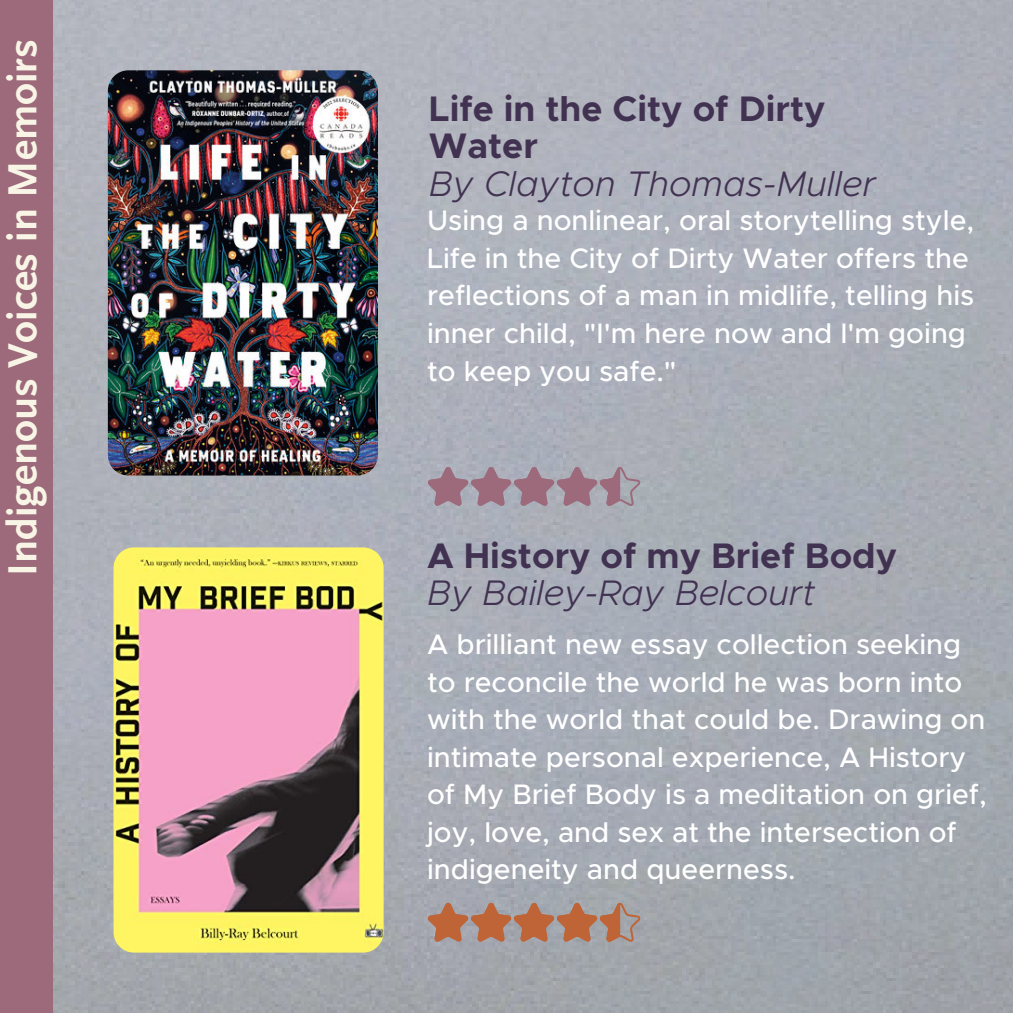
<style>
.page{position:relative;width:1013px;height:1013px;background:#fff}
.page>*{position:absolute;margin:0;border:0;box-sizing:border-box;transform-origin:0 0}
.t1{font:700 42.5px "Scala Sans";color:#f8f5e6}
.t2{font:700 35.62px/37.5px "Metropolis";color:#423252}
.t3{font:italic 300 35.62px "Metropolis";color:#423252}
.t4{font:500 28.25px/37.5px "Metropolis";color:#fff}
</style>
<div class="page">
<img style="left:53px;top:0;width:959px;height:1012px">
<img style="left:108px;top:70px;width:270px;height:405px;border-radius:21px">
<img style="left:113px;top:547px;width:270px;height:405px;border-radius:21px">
<svg style="left:427px;top:466px;width:214px;height:41px"></svg>
<svg style="left:427px;top:902px;width:214px;height:40px"></svg>
<div style="left:0;top:0;width:53px;height:1012px;background:#9c6a7a"></div>
<p class="t1" style="left:0;top:576px;width:538px;rotate:-90deg">Indigenous Voices in Memoirs</p>
<p class="t2" style="left:429px;top:91px;width:398px">Life in the City of Dirty<br>Water</p>
<p class="t3" style="left:429px;top:167px;width:448px">By Clayton Thomas-Muller</p>
<p class="t4" style="left:427px;top:203px;width:548px">Using a nonlinear, oral storytelling style, Life in the City of Dirty Water offers the reflections of a man in midlife, telling his inner child, "I'm here now and I'm going to keep you safe."</p>
<p class="t2" style="left:427px;top:538px;width:471px">A History of my Brief Body</p>
<p class="t3" style="left:427px;top:576px;width:390px">By Bailey-Ray Belcourt</p>
<p class="t4" style="left:427px;top:627px;width:561px">A brilliant new essay collection seeking to reconcile the world he was born into with the world that could be. Drawing on intimate personal experience, A History of My Brief Body is a meditation on grief, joy, love, and sex at the intersection of indigeneity and queerness.</p>
</div>
